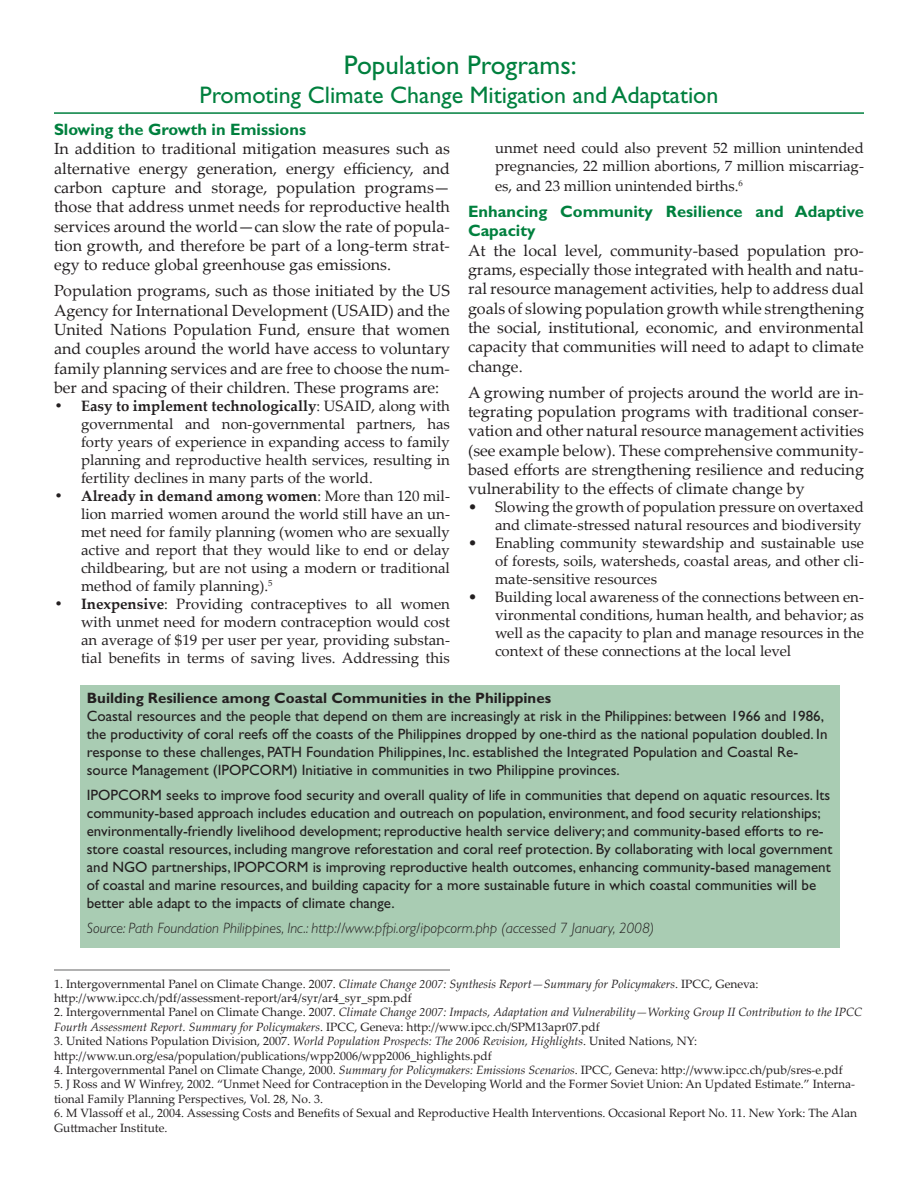
<style>
.page{position:relative;width:918px;height:1188px;background:#fff}
.page>*{position:absolute;margin:0;border:0;box-sizing:border-box;transform-origin:0 0}
.t1{font:27px "Gill Sans";color:#00803e}
.t2{font:24px "Gill Sans";color:#00803e}
.Heading_-_Internal{font:700 16.5px/19.4px "Gill Sans";color:#00803e}
.Body_Paragraph{font:16.2px/19.4px "Palatino Linotype";color:#231f20;text-align:justify}
.Body_Paragraph-2{font:15px/18px "Palatino Linotype";color:#231f20;text-align:justify}
.t3{font:15px/18px "Gill Sans";color:#231f20}
.t4{font:italic 300 15px "Gill Sans";color:#231f20}
.t5{font:700 15px "Gill Sans";color:#231f20}
.Endnotes{font:12px/14.4px "Palatino Linotype";color:#231f20}
.Endnotes-2{font:italic 12px/14.4px "Palatino Linotype";color:#231f20}
.s1{color:#00813f}
.s2{font-weight:700}
.s3{font-style:italic}
.s4{font-style:normal}
</style>
<div class="page">
<div style="left:80px;top:685px;width:759px;height:262px;background:#a9ccb3"></div>
<hr style="left:54px;top:970px;width:396px;height:1px;background:#646464">
<hr style="left:54px;top:112px;width:810px;height:2px;background:#00803e">
<p class="t1" style="left:344px;top:50px;width:234px">Population Programs:</p>
<p class="t2" style="left:199px;top:81px;width:521px">Promoting Clim<span class="s1">ate Change</span> Mitigation and Adaptation</p>
<p class="Heading_-_Internal" style="left:54px;top:120px;width:254px">Slowing the Growth in Emissions</p>
<p class="Body_Paragraph" style="left:54px;top:138px;width:398px">In addition to traditional mitigation measures such as alternative energy generation, energy efficiency, and carbon capture and storage, population programs— those that address unmet needs for reproductive health services around the world—can slow the rate of popula&shy;tion growth, and therefore be part of a long-term strat&shy;egy to reduce global greenhouse gas emissions.</p>
<p class="Body_Paragraph" style="left:54px;top:281px;width:398px">Population programs, such as those initiated by the US Agency for International Development (USAID) and the United Nations Population Fund, ensure that women and couples around the world have access to voluntary family planning services and are free to choose the num&shy;ber and spacing of their children. These programs are:</p>
<p class="Body_Paragraph-2" style="left:81px;top:396px;width:371px;text-indent:-27px"><span class="s2">• Easy to implement technologically</span>: USAID, along with governmental and non-governmental partners, has forty years of experience in expanding access to family planning and reproductive health services, resulting in fertility declines in many parts of the world.</p>
<p class="Body_Paragraph-2" style="left:81px;top:486px;width:371px;text-indent:-27px"><span class="s2">• Already in demand among women</span>: More than 120 mil&shy;lion married women around the world still have an un&shy;met need for family planning (women who are sexually active and report that they would like to end or delay childbearing, but are not using a modern or traditional method of family planning).<sup>5</sup></p>
<p class="Body_Paragraph-2" style="left:81px;top:594px;width:371px;text-indent:-27px"><span class="s2">• Inexpensive</span>: Providing contraceptives to all women with unmet need for modern contraception would cost an average of $19 per user per year, providing substan&shy;tial benefits in terms of saving lives. Addressing this</p>
<p class="Body_Paragraph-2" style="left:495px;top:139px;width:371px">unmet need could also prevent 52 million unintended pregnancies, 22 million abortions, 7 million miscarriag-</p>
<p class="Body_Paragraph-2" style="left:495px;top:176px;width:249px">es, and 23 million unintended births.<sup>6</sup></p>
<p class="Heading_-_Internal" style="left:468px;top:202px;width:397px">Enhancing Community Resilience and Adaptive<br>Capacity</p>
<p class="Body_Paragraph" style="left:468px;top:240px;width:398px">At the local level, community-based population pro&shy;grams, especially those integrated with health and natu&shy;ral resource management activities, help to address dual goals of slowing population growth while strengthening the social, institutional, economic, and environmental capacity that communities will need to adapt to climate change.</p>
<p class="Body_Paragraph" style="left:468px;top:382px;width:398px">A growing number of projects around the world are in&shy;tegrating population programs with traditional conser&shy;vation and other natural resource management activities (see example below). These comprehensive community&shy;based efforts are strengthening resilience and reducing vulnerability to the effects of climate change by</p>
<p class="Body_Paragraph-2" style="left:468px;top:498px;width:397px;text-align:right">• Slowing the growth of population pressure on overtaxed and climate-stressed natural resources and biodiversity</p>
<p class="Body_Paragraph-2" style="left:495px;top:534px;width:370px;text-indent:-27px">• Enabling community stewardship and sustainable use of forests, soils, watersheds, coastal areas, and other cli&shy;mate-sensitive resources</p>
<p class="Body_Paragraph-2" style="left:495px;top:588px;width:370px;text-indent:-27px">• Building local awareness of the connections between en&shy;vironmental conditions, human health, and behavior; as well as the capacity to plan and manage resources in the context of these connections at the local level</p>
<p class="t5" style="left:87px;top:689px;width:466px">Building Resilience among Coastal Communities in the Philippines</p>
<p class="t3" style="left:87px;top:707px;width:742px">Coastal resources and the people that depend on them are increasingly at risk in the Philippines: between 1966 and 1986, the productivity of coral reefs off the coasts of the Philippines dropped by one-third as the national population doubled. In response to these challenges, PATH Foundation Philippines, Inc. established the Integrated Population and Coastal Re&shy;source Management (IPOPCORM) Initiative in communities in two Philippine provinces.</p>
<p class="t3" style="left:87px;top:786px;width:747px">IPOPCORM seeks to improve food security and overall quality of life in communities that depend on aquatic resources. Its community-based approach includes education and outreach on population, environment, and food security relationships; environmentally-friendly livelihood development; reproductive health service delivery; and community-based efforts to re&shy;store coastal resources, including mangrove reforestation and coral reef protection. By collaborating with local government and NGO partnerships, IPOPCORM is improving reproductive health outcomes, enhancing community-based management of coastal and marine resources, and building capacity for a more sustainable future in which coastal communities will be better able adapt to the impacts of climate change.</p>
<p class="t4" style="left:87px;top:919px;width:569px">Source: Path Foundation Philippines, Inc.: http://www.pfpi.org/ipopcorm.php (accessed 7 January, 2008)</p>
<p class="Endnotes" style="left:54px;top:976px;width:706px">1. Intergovernmental Panel on Climate Change. 2007. <span class="s3">Climate Change 2007: Synthesis Report—Summary for Policymakers</span>. IPCC, Geneva: http://www.ipcc.ch/pdf/assessment-report/ar4/syr/ar4_syr_spm.pdf</p>
<p class="Endnotes-2" style="left:54px;top:1005px;width:810px"><span class="s4">2. Intergovernmental Panel on Climate Change. 2007.</span> Climate Change 2007: Impacts, Adaptation and Vulnerability—Working Group II Contribution to the IPCC<br>Fourth Assessment Report. Summary for Policymakers<span class="s4">. IPCC, Geneva: http://www.ipcc.ch/SPM13apr07.pdf</span></p>
<p class="Endnotes" style="left:54px;top:1033px;width:645px">3. United Nations Population Division, 2007. <span class="s3">World Population Prospects: The 2006 Revision, Highlights</span>. United Nations, NY: http://www.un.org/esa/population/publications/wpp2006/wpp2006_highlights.pdf</p>
<p class="Endnotes" style="left:54px;top:1062px;width:790px">4. Intergovernmental Panel on Climate Change, 2000. <span class="s3">Summary for Policymakers: Emissions Scenarios</span>. IPCC, Geneva: http://www.ipcc.ch/pub/sres-e.pdf</p>
<p class="Endnotes" style="left:54px;top:1077px;width:803px">5. J Ross and W Winfrey, 2002. “Unmet Need for Contraception in the Developing World and the Former Soviet Union: An Updated Estimate.” Interna&shy;tional Family Planning Perspectives, Vol. 28, No. 3.</p>
<p class="Endnotes" style="left:54px;top:1105px;width:805px">6. M Vlassoff et al., 2004. Assessing Costs and Benefits of Sexual and Reproductive Health Interventions. Occasional Report No. 11. New York: The Alan<br>Guttmacher Institute.</p>
</div>
